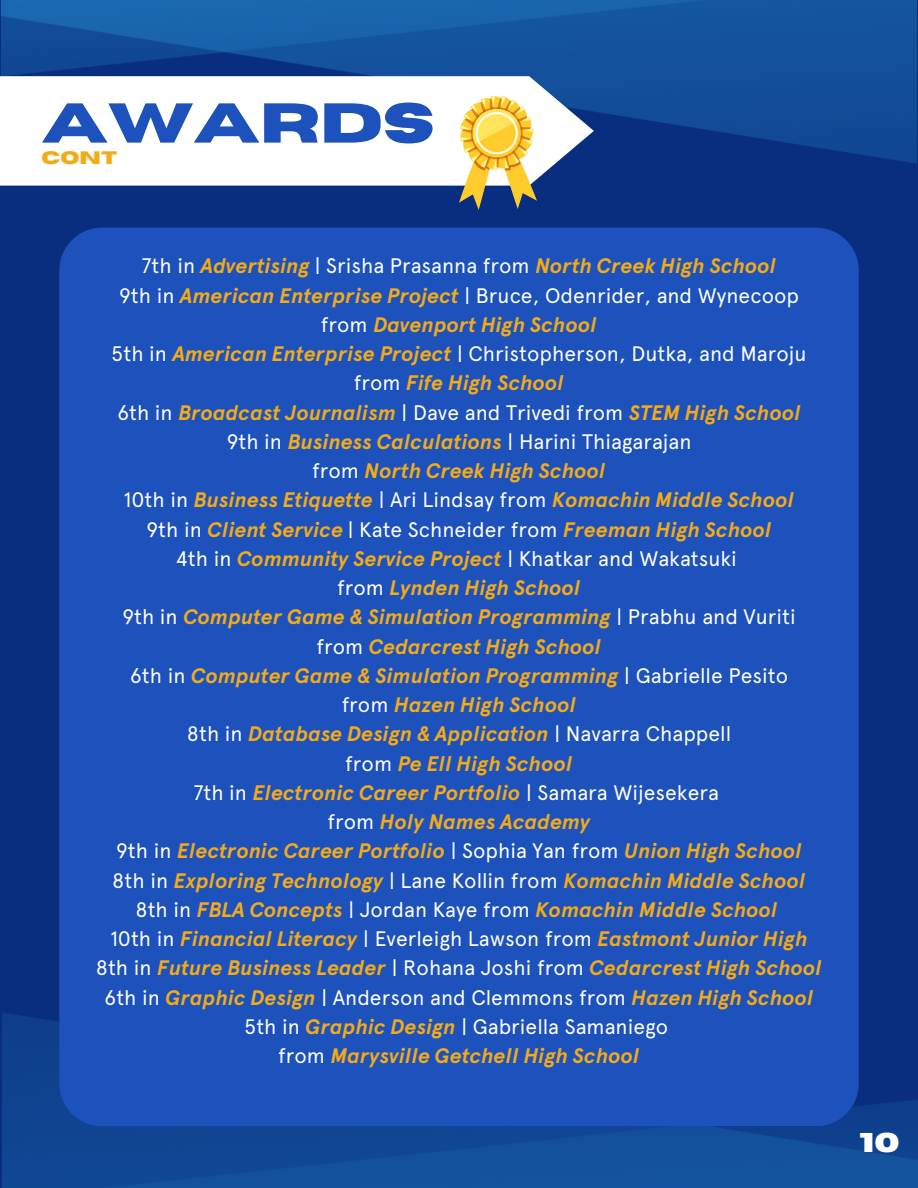
<style>
.page{position:relative;width:918px;height:1188px;background:#0a2e7f}
.page>*{position:absolute;margin:0;border:0;box-sizing:border-box;transform-origin:0 0}
.t1{font:700 56.1px "Horizon";color:#1d52bc}
.t2{font:700 27px "Horizon";color:#fff}
.t3{font:italic 700 21px "Apercu Pro";color:#f4ab19}
.t4{font:21px "Apercu Pro";color:#fff}
.t5{font:700 18px "Horizon";color:#f4ab19}
.s1{font-weight:400;font-style:normal;color:#fff}
.s2{font-weight:700;font-style:italic;color:#f4ab19}
</style>
<div class="page">
<img style="left:1px;top:0;width:916px;height:163px">
<img style="left:2px;top:1013px;width:916px;height:175px">
<div style="left:59px;top:228px;width:800px;height:898px;background:#1d52bc"></div>
<svg style="left:0;top:76px;width:594px;height:110px;background:#eff2f7"></svg>
<img style="left:459px;top:97px;width:78px;height:112px">
<p class="t1" style="left:42px;top:96px;width:395px">AWARDS</p>
<p class="t5" style="left:42px;top:148px;width:77px">CONT</p>
<p class="t3" style="left:141px;top:253px;width:637px"><span class="s1">7th in</span> Advertising <span class="s1">| Srisha Prasanna from</span> North Creek High School</p>
<p class="t4" style="left:119px;top:283px;width:682px">9th in <span class="s2">American Enterprise Project</span> | Bruce, Odenrider, and Wynecoop</p>
<p class="t3" style="left:321px;top:312px;width:278px"><span class="s1">from</span> Davenport High School</p>
<p class="t4" style="left:111px;top:341px;width:697px">5th in <span class="s2">American Enterprise Project</span> | Christopherson, Dutka, and Maroju</p>
<p class="t3" style="left:354px;top:370px;width:212px"><span class="s1">from</span> Fife High School</p>
<p class="t3" style="left:117px;top:400px;width:685px"><span class="s1">6th in</span> Broadcast Journalism <span class="s1">| Dave and Trivedi from</span> STEM High School</p>
<p class="t4" style="left:226px;top:429px;width:467px">9th in <span class="s2">Business Calculations</span> | Harini Thiagarajan</p>
<p class="t3" style="left:312px;top:458px;width:295px"><span class="s1">from</span> North Creek High School</p>
<p class="t3" style="left:124px;top:487px;width:672px"><span class="s1">10th in</span> Business Etiquette <span class="s1">| Ari Lindsay from</span> Komachin Middle School</p>
<p class="t3" style="left:146px;top:517px;width:627px"><span class="s1">9th in</span> Client Service <span class="s1">| Kate Schneider from</span> Freeman High School</p>
<p class="t4" style="left:175px;top:546px;width:563px">4th in <span class="s2">Community Service Project</span> | Khatkar and Wakatsuki</p>
<p class="t3" style="left:337px;top:575px;width:245px"><span class="s1">from</span> Lynden High School</p>
<p class="t3" style="left:122px;top:604px;width:675px"><span class="s1">9th in</span> Computer Game &amp; Simulation Programming <span class="s1">| Prabhu and Vuriti</span></p>
<p class="t3" style="left:316px;top:634px;width:287px"><span class="s1">from</span> Cedarcrest High School</p>
<p class="t3" style="left:130px;top:663px;width:660px"><span class="s1">6th in</span> Computer Game &amp; Simulation Programming <span class="s1">| Gabrielle Pesito</span></p>
<p class="t3" style="left:342px;top:692px;width:236px"><span class="s1">from</span> Hazen High School</p>
<p class="t3" style="left:187px;top:721px;width:546px"><span class="s1">8th in</span> Database Design &amp; Application <span class="s1">| Navarra Chappell</span></p>
<p class="t3" style="left:345px;top:751px;width:229px"><span class="s1">from</span> Pe Ell High School</p>
<p class="t3" style="left:193px;top:780px;width:527px"><span class="s1">7th in</span> Electronic Career Portfolio <span class="s1">| Samara Wijesekera</span></p>
<p class="t3" style="left:327px;top:809px;width:265px"><span class="s1">from</span> Holy Names Academy</p>
<p class="t3" style="left:116px;top:838px;width:688px"><span class="s1">9th in</span> Electronic Career Portfolio <span class="s1">| Sophia Yan from</span> Union High School</p>
<p class="t3" style="left:112px;top:868px;width:695px"><span class="s1">8th in</span> Exploring Technology <span class="s1">| Lane Kollin from</span> Komachin Middle School</p>
<p class="t3" style="left:135px;top:897px;width:644px"><span class="s1">8th in</span> FBLA Concepts <span class="s1">| Jordan Kaye from</span> Komachin Middle School</p>
<p class="t3" style="left:110px;top:926px;width:699px"><span class="s1">10th in</span> Financial Literacy <span class="s1">| Everleigh Lawson from</span> Eastmont Junior High</p>
<p class="t3" style="left:96px;top:955px;width:728px"><span class="s1">8th in</span> Future Business Leader <span class="s1">| Rohana Joshi from</span> Cedarcrest High School</p>
<p class="t4" style="left:104px;top:985px;width:711px">6th in <span class="s2">Graphic Design</span> | Anderson and Clemmons from <span class="s2">Hazen High School</span></p>
<p class="t4" style="left:244px;top:1014px;width:425px">5th in <span class="s2">Graphic Design</span> | Gabriella Samaniego</p>
<p class="t3" style="left:278px;top:1043px;width:363px"><span class="s1">from</span> Marysville Getchell High School</p>
<p class="t2" style="left:860px;top:1129px;width:42px">10</p>
</div>
